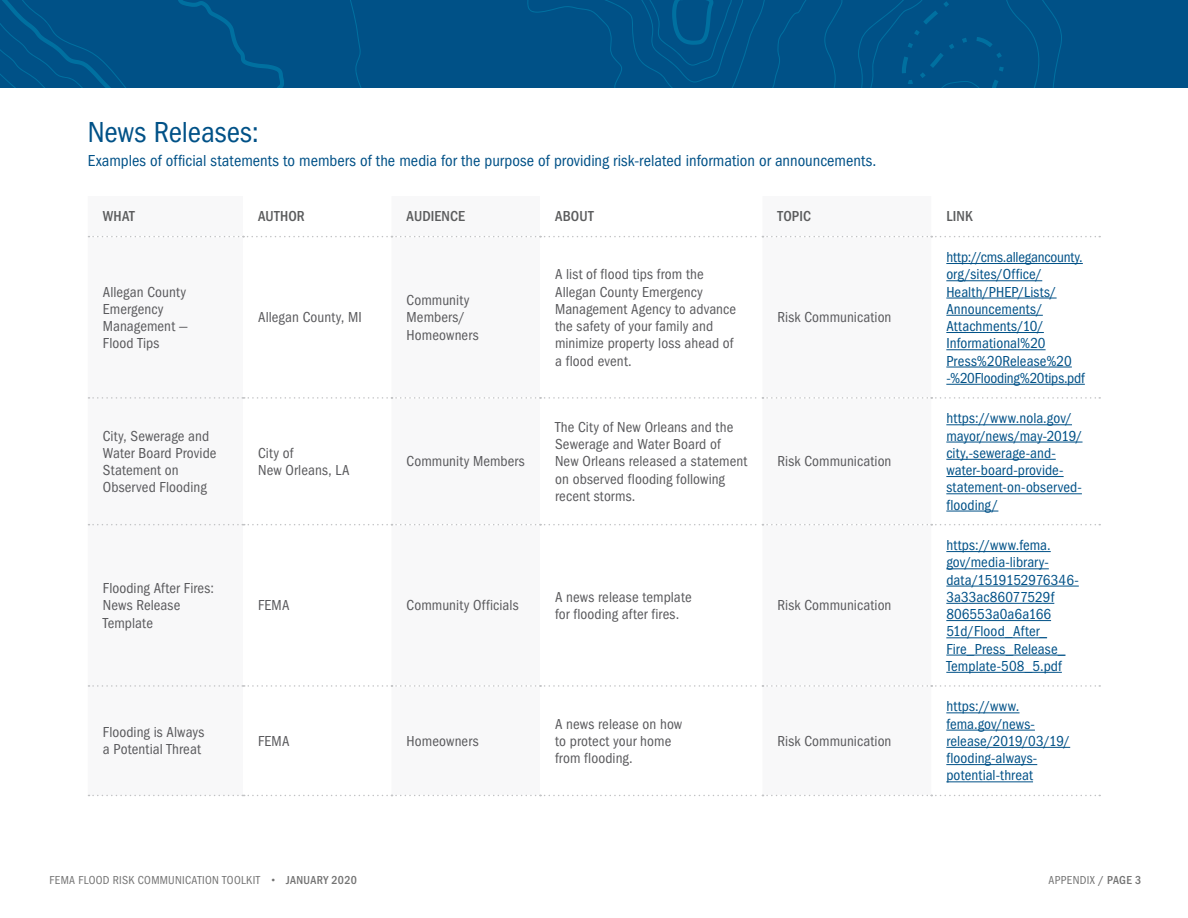
<style>
.page{position:relative;width:1188px;height:918px;background:#fff}
.page>*{position:absolute;margin:0;border:0;box-sizing:border-box;transform-origin:0 0}
.t1{font:condensed 30px "ITC Franklin Gothic Std";letter-spacing:-.005em;color:#005187}
.t2{font:condensed 16.5px "ITC Franklin Gothic Std";color:#005187}
.t3{font:condensed 15px/17.2px "ITC Franklin Gothic Std";letter-spacing:.005em;color:#5a5a5d}
.t4{font:condensed 15px/17.2px "ITC Franklin Gothic Std";letter-spacing:.005em;color:#005187}
.t5{font:500 condensed 15px "ITC Franklin Gothic Std";letter-spacing:.01em;color:#5b5c5d}
.t6{font:condensed 12px "ITC Franklin Gothic Std";letter-spacing:.025em;color:#737373}
.s1{font-weight:500;font-stretch:normal}
.s2{font-weight:500}
</style>
<div class="page">
<div style="left:0;top:0;width:1188px;height:87px;background:#005187"></div>
<svg style="left:88px;top:397px;width:1012px;height:2px"></svg>
<svg style="left:88px;top:524px;width:1012px;height:1px"></svg>
<svg style="left:88px;top:685px;width:1012px;height:2px"></svg>
<svg style="left:88px;top:795px;width:1012px;height:1px"></svg>
<svg style="left:88px;top:236px;width:1012px;height:1px"></svg>
<hr style="left:946px;top:263px;width:137px;height:1px;background:#005187">
<hr style="left:946px;top:280px;width:96px;height:1px;background:#005187">
<hr style="left:946px;top:298px;width:111px;height:1px;background:#005187">
<hr style="left:946px;top:315px;width:97px;height:1px;background:#005187">
<hr style="left:946px;top:332px;width:98px;height:1px;background:#005187">
<hr style="left:946px;top:349px;width:100px;height:1px;background:#005187">
<hr style="left:946px;top:367px;width:126px;height:1px;background:#005187">
<hr style="left:946px;top:384px;width:139px;height:1px;background:#005187">
<hr style="left:946px;top:424px;width:126px;height:1px;background:#005187">
<hr style="left:946px;top:442px;width:137px;height:1px;background:#005187">
<hr style="left:946px;top:459px;width:110px;height:1px;background:#005187">
<hr style="left:946px;top:476px;width:118px;height:1px;background:#005187">
<hr style="left:946px;top:493px;width:136px;height:1px;background:#005187">
<hr style="left:946px;top:511px;width:52px;height:1px;background:#005187">
<hr style="left:946px;top:551px;width:105px;height:1px;background:#005187">
<hr style="left:946px;top:568px;width:103px;height:1px;background:#005187">
<hr style="left:946px;top:586px;width:133px;height:1px;background:#005187">
<hr style="left:946px;top:603px;width:108px;height:1px;background:#005187">
<hr style="left:946px;top:620px;width:105px;height:1px;background:#005187">
<hr style="left:946px;top:637px;width:101px;height:1px;background:#005187">
<hr style="left:946px;top:655px;width:119px;height:1px;background:#005187">
<hr style="left:946px;top:672px;width:116px;height:1px;background:#005187">
<hr style="left:946px;top:712px;width:74px;height:1px;background:#005187">
<hr style="left:946px;top:730px;width:89px;height:1px;background:#005187">
<hr style="left:946px;top:747px;width:124px;height:1px;background:#005187">
<hr style="left:946px;top:764px;width:91px;height:1px;background:#005187">
<hr style="left:946px;top:781px;width:87px;height:1px;background:#005187">
<h3 class="t1" style="left:88px;top:115px;width:173px">News Releases:</h3>
<p class="t2" style="left:88px;top:151px;width:790px">Examples of official statements to members of the media for the purpose of providing risk-related information or announcements.</p>
<p class="t5" style="left:103px;top:208px;width:33px">WHAT</p>
<p class="t5" style="left:258px;top:208px;width:48px">AUTHOR</p>
<p class="t5" style="left:407px;top:208px;width:60px">AUDIENCE</p>
<p class="t5" style="left:555px;top:208px;width:40px">ABOUT</p>
<p class="t5" style="left:778px;top:208px;width:35px">TOPIC</p>
<p class="t5" style="left:946px;top:208px;width:28px">LINK</p>
<p class="t3" style="left:103px;top:283px;width:87px">Allegan County<br>Emergency<br>Management —<br>Flood Tips</p>
<p class="t3" style="left:103px;top:427px;width:115px">City, Sewerage and<br>Water Board Provide<br>Statement on<br>Observed Flooding</p>
<p class="t3" style="left:103px;top:580px;width:113px">Flooding After Fires:<br>News Release<br>Template</p>
<p class="t3" style="left:258px;top:309px;width:105px">Allegan County, MI</p>
<p class="t3" style="left:407px;top:292px;width:73px">Community<br>Members/<br>Homeowners</p>
<p class="t3" style="left:258px;top:444px;width:93px">City of<br>New Orleans, LA</p>
<p class="t3" style="left:407px;top:453px;width:120px">Community Members</p>
<p class="t3" style="left:555px;top:266px;width:183px">A list of flood tips from the<br>Allegan County Emergency<br>Management Agency to advance the safety of your family and minimize property loss ahead of a flood event.</p>
<p class="t3" style="left:555px;top:418px;width:194px">The City of New Orleans and the<br>Sewerage and Water Board of<br>New Orleans released a statement on observed flooding following recent storms.</p>
<p class="t3" style="left:778px;top:309px;width:115px">Risk Communication</p>
<p class="t3" style="left:778px;top:453px;width:115px">Risk Communication</p>
<p class="t3" style="left:258px;top:597px;width:33px">FEMA</p>
<p class="t3" style="left:407px;top:597px;width:113px">Community Officials</p>
<p class="t3" style="left:555px;top:588px;width:138px">A news release template for flooding after fires.</p>
<p class="t3" style="left:778px;top:597px;width:115px">Risk Communication</p>
<p class="t3" style="left:103px;top:724px;width:103px">Flooding is Always a Potential Threat</p>
<p class="t3" style="left:258px;top:732px;width:33px">FEMA</p>
<p class="t3" style="left:407px;top:732px;width:73px">Homeowners</p>
<p class="t3" style="left:555px;top:715px;width:129px">A news release on how to protect your home from flooding.</p>
<p class="t3" style="left:778px;top:732px;width:115px">Risk Communication</p>
<p class="t4" style="left:946px;top:249px;width:140px">http://cms.allegancounty. org/sites/Office/<br>Health/PHEP/Lists/<br>Announcements/<br>Attachments/10/<br>Informational%20<br>Press%20Release%20 -%20Flooding%20tips.pdf</p>
<p class="t4" style="left:946px;top:410px;width:138px">https://www.nola.gov/ mayor/news/may-2019/ city,-sewerage-and&shy;water-board-provide&shy;statement-on-observed&shy;flooding/</p>
<p class="t4" style="left:946px;top:537px;width:134px">https://www.fema. gov/media-library&shy;data/1519152976346-<br>3a33ac86077529f<br>806553a0a6a166<br>51d/Flood_After_<br>Fire_Press_Release_<br>Template-508_5.pdf</p>
<p class="t4" style="left:946px;top:698px;width:125px">https://www. fema.gov/news&shy;release/2019/03/19/ flooding-always&shy;potential-threat</p>
<p class="t6" style="left:50px;top:873px;width:309px">FEMA FLOOD RISK COMMUNICATION TOOLKIT <span class="s1">•</span> <span class="s2">JANUARY 2020</span></p>
<p class="t6" style="left:1049px;top:873px;width:94px">APPENDIX <span class="s2">/ PAGE 3</span></p>
</div>
